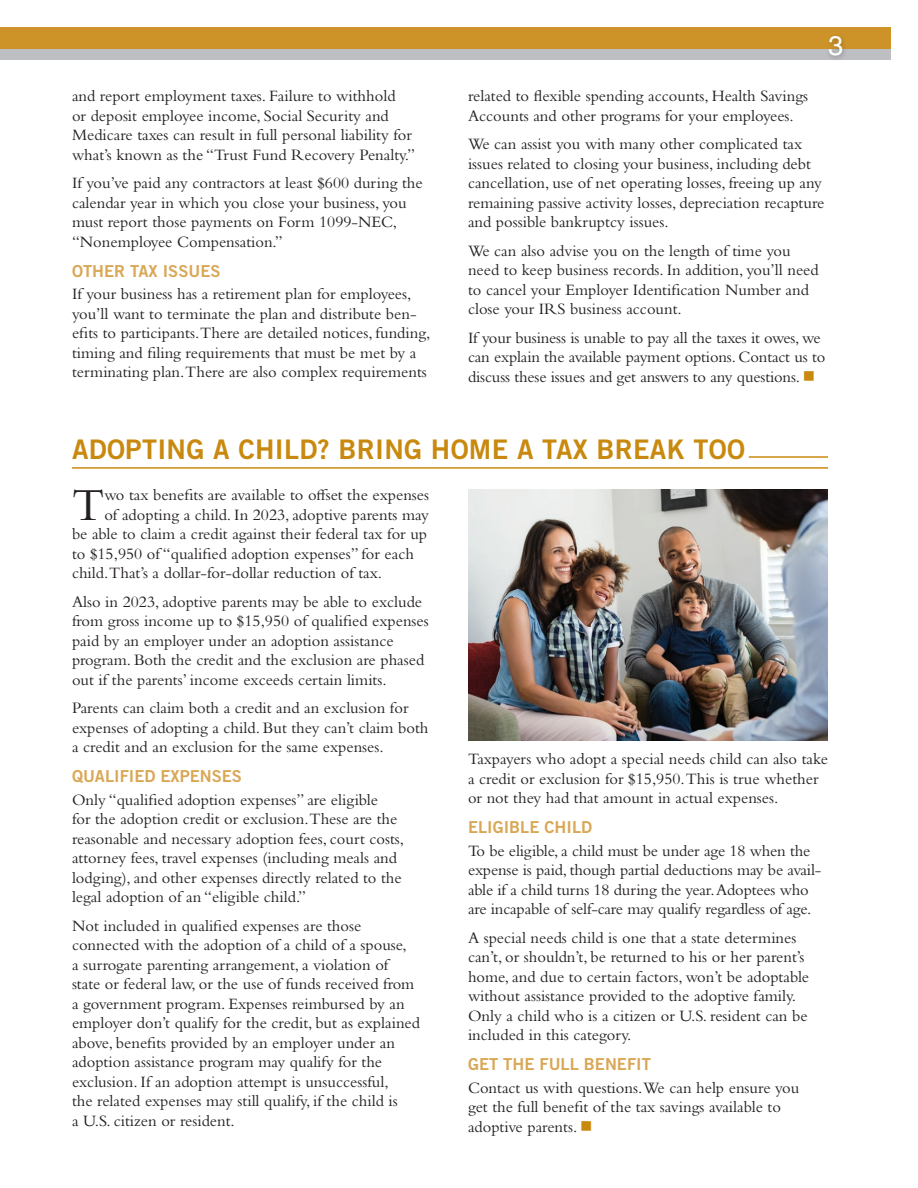
<style>
.page{position:relative;width:918px;height:1188px;background:#fff}
.page>*{position:absolute;margin:0;border:0;box-sizing:border-box;transform-origin:0 0}
.t1{font:47.85px "Bembo Std";color:#231f20}
.t2{font:27px "Trade Gothic LT Std Bd 2";letter-spacing:.01em;color:#c8890e}
.t3{font:27px "Helvetica LT Std";color:#fff}
.t4{font:16.5px/19.5px "Bembo Std";color:#231f20}
.t5{font:16.5px "Trade Gothic LT Std Bd 2";color:#d9a756}
.s1{color:#c8890e}
</style>
<div class="page">
<div style="left:0;top:44px;width:890px;height:16px;background:#bebfc2"></div>
<div style="left:0;top:27px;width:890px;height:22px;background:#cd9328"></div>
<div style="left:826px;top:33px;width:22px;height:29px;background:#231f20;opacity:.3"></div>
<hr style="left:749px;top:456px;width:79px;height:2px;background:#c8890e">
<hr style="left:72px;top:467px;width:756px;height:2px;background:#c8890e">
<img style="left:468px;top:489px;width:360px;height:252px">
<p class="t4" style="left:72px;top:86px;width:345px">and report employment taxes. Failure to withhold<br>or deposit employee income, Social Security and Medicare taxes can result in full personal liability for what’s known as the “Trust Fund Recovery Penalty.”</p>
<p class="t4" style="left:72px;top:173px;width:352px">If you’ve paid any contractors at least $600 during the calendar year in which you close your business, you must report those payments on Form 1099-NEC, “Nonemployee Compensation.”</p>
<p class="t5" style="left:72px;top:260px;width:150px">OTHER TAX ISSUES</p>
<p class="t4" style="left:72px;top:284px;width:360px">If your business has a retirement plan for employees, you’ll want to terminate the plan and distribute ben&shy;efits to participants.There are detailed notices, funding, timing and filing requirements that must be met by a terminating plan.There are also complex requirements</p>
<h2 class="t3" style="left:828px;top:30px;width:17px">3</h2>
<p class="t4" style="left:468px;top:86px;width:342px">related to flexible spending accounts, Health Savings<br>Accounts and other programs for your employees.</p>
<p class="t4" style="left:468px;top:134px;width:358px">We can assist you with many other complicated tax issues related to closing your business, including debt cancellation, use of net operating losses, freeing up any remaining passive activity losses, depreciation recapture and possible bankruptcy issues.</p>
<p class="t4" style="left:468px;top:240px;width:352px">We can also advise you on the length of time you need to keep business records. In addition, you’ll need to cancel your Employer Identification Number and close your IRS business account.</p>
<p class="t4" style="left:468px;top:327px;width:359px">If your business is unable to pay all the taxes it owes, we can explain the available payment options. Contact us to discuss these issues and get answers to any questions. <span class="s1">■</span></p>
<h2 class="t2" style="left:72px;top:433px;width:675px">ADOPTING A CHILD? BRING HOME A TAX BREAK TOO</h2>
<h1 class="t1" style="left:72px;top:477px;width:34px">T</h1>
<p class="t4" style="left:104px;top:485px;width:326px">wo tax benefits are available to offset the expenses</p>
<p class="t4" style="left:104px;top:504px;width:326px">of adopting a child. In 2023, adoptive parents may</p>
<p class="t4" style="left:72px;top:524px;width:357px">be able to claim a credit against their federal tax for up</p>
<p class="t4" style="left:72px;top:543px;width:344px">to $15,950 of “qualified adoption expenses” for each</p>
<p class="t4" style="left:72px;top:563px;width:312px">child.That’s a dollar-for-dollar reduction of tax.</p>
<p class="t4" style="left:72px;top:591px;width:358px">Also in 2023, adoptive parents may be able to exclude from gross income up to $15,950 of qualified expenses paid by an employer under an adoption assistance program. Both the credit and the exclusion are phased out if the parents’ income exceeds certain limits.</p>
<p class="t4" style="left:72px;top:698px;width:358px">Parents can claim both a credit and an exclusion for expenses of adopting a child. But they can’t claim both a credit and an exclusion for the same expenses.</p>
<p class="t5" style="left:72px;top:766px;width:172px">QUALIFIED EXPENSES</p>
<p class="t4" style="left:72px;top:789px;width:334px">Only “qualified adoption expenses” are eligible<br>for the adoption credit or exclusion.These are the reasonable and necessary adoption fees, court costs, attorney fees, travel expenses (including meals and lodging), and other expenses directly related to the legal adoption of an “eligible child.”</p>
<p class="t4" style="left:72px;top:915px;width:350px">Not included in qualified expenses are those connected with the adoption of a child of a spouse,<br>a surrogate parenting arrangement, a violation of state or federal law, or the use of funds received from a government program. Expenses reimbursed by an employer don’t qualify for the credit, but as explained above, benefits provided by an employer under an adoption assistance program may qualify for the exclusion. If an adoption attempt is unsuccessful,<br>the related expenses may still qualify, if the child is<br>a U.S. citizen or resident.</p>
<p class="t4" style="left:468px;top:749px;width:362px">Taxpayers who adopt a special needs child can also take a credit or exclusion for $15,950.This is true whether or not they had that amount in actual expenses.</p>
<p class="t5" style="left:468px;top:817px;width:126px">ELIGIBLE CHILD</p>
<p class="t4" style="left:468px;top:840px;width:355px">To be eligible, a child must be under age 18 when the expense is paid, though partial deductions may be avail&shy;able if a child turns 18 during the year. Adoptees who are incapable of self-care may qualify regardless of age.</p>
<p class="t4" style="left:468px;top:927px;width:343px">A special needs child is one that a state determines can’t, or shouldn’t, be returned to his or her parent’s home, and due to certain factors, won’t be adoptable without assistance provided to the adoptive family.<br>Only a child who is a citizen or U.S. resident can be included in this category.</p>
<p class="t5" style="left:468px;top:1054px;width:184px">GET THE FULL BENEFIT</p>
<p class="t4" style="left:468px;top:1077px;width:333px">Contact us with questions.We can help ensure you get the full benefit of the tax savings available to adoptive parents. <span class="s1">■</span></p>
</div>
